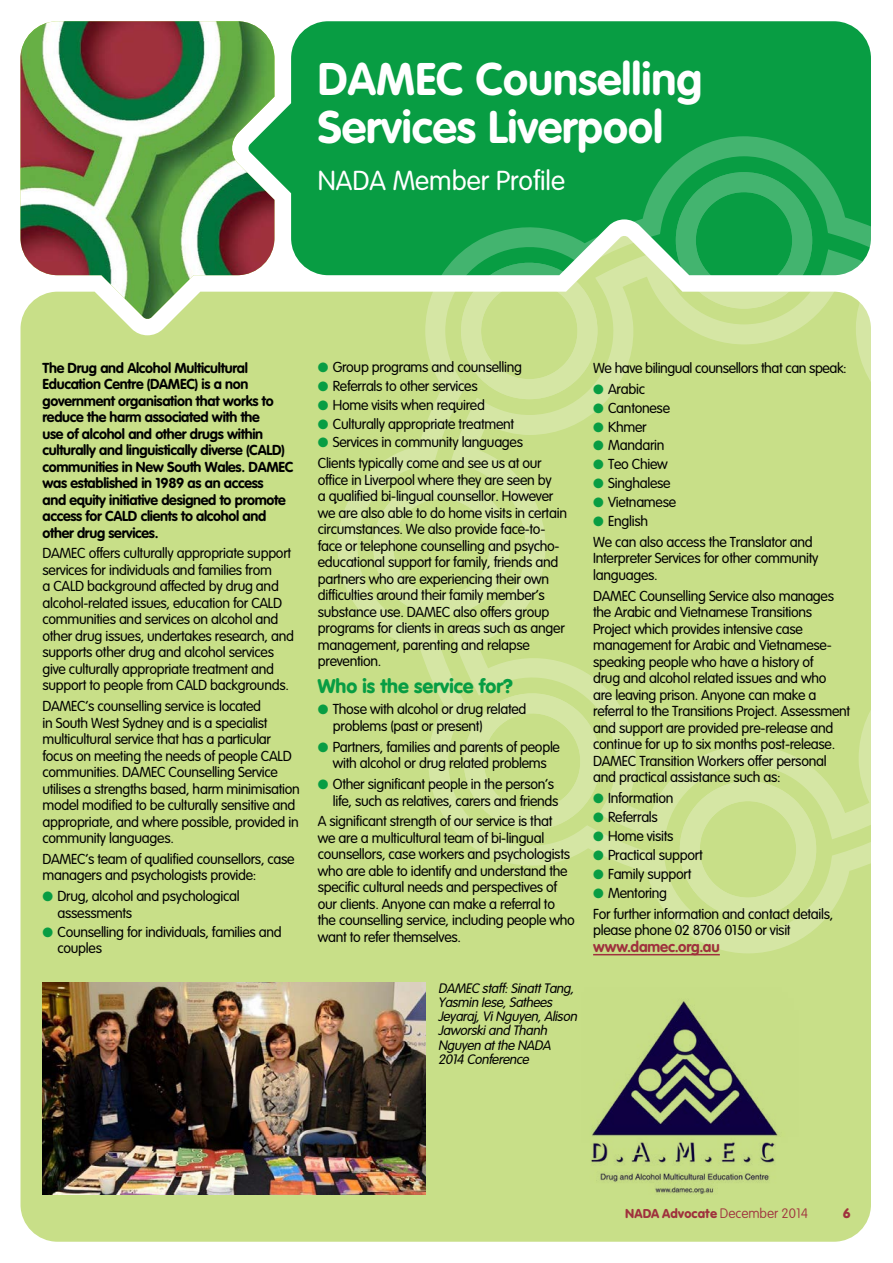
<style>
.page{position:relative;width:893px;height:1263px;background:#fff}
.page>*{position:absolute;margin:0;border:0;box-sizing:border-box;transform-origin:0 0}
.t1{font:700 45px/48px "VA Gblake";color:#fff}
.t2{font:300 27px "VA Gblake";color:#fff}
.t3{font:900 19.5px "VA Gblake";color:#089d43}
.t4{font:700 15px "VA Gblake";letter-spacing:-.01em;color:#9f313d}
.t5{font:300 14.25px/16.5px "VA Gblake";letter-spacing:-.02em;color:#000}
.t6{font:700 14.25px/16.5px "VA Gblake";letter-spacing:-.02em;color:#000}
.t7{font:italic 300 13.5px/14.2px "VA Gblake";color:#000}
.t8{font:13.5px "Vag";color:#9f313d}
.t9{font:900 13.5px "VAG Rounded";color:#9f313d}
.s1{color:#089d43}
.s2{font-family:"VAG Rounded";font-weight:100}
</style>
<div class="page">
<div style="left:274px;top:21px;width:597px;height:214px;background:#089d43"></div>
<div style="left:21px;top:235px;width:850px;height:1007px;background:#c8df88"></div>
<svg style="left:337px;top:136px;width:534px;height:818px"></svg>
<svg style="left:373px;top:256px;width:498px;height:662px;fill:#c8df88"></svg>
<svg style="left:676px;top:165px;width:136px;height:144px"></svg>
<img style="left:21px;top:21px;width:253px;height:298px">
<hr style="left:593px;top:954px;width:127px;height:1px;background:#9f313d">
<img style="left:43px;top:982px;width:383px;height:213px">
<img style="left:581px;top:987px;width:217px;height:229px">
<h1 class="t1" style="left:318px;top:54px;width:386px">DAMEC Counselling<br>Services Liverpool</h1>
<h2 class="t2" style="left:318px;top:165px;width:249px">NADA Member Profile</h2>
<p class="t6" style="left:43px;top:359px;width:252px">The Drug and Alcohol Multicultural Education Centre (DAMEC) is a non government organisation that works to reduce the harm associated with the<br>use of alcohol and other drugs within culturally and linguistically diverse (CALD) communities in New South Wales. DAMEC was established in 1989 as an access<br>and equity initiative designed to promote access for CALD clients to alcohol and other drug services.</p>
<p class="t5" style="left:43px;top:545px;width:253px">DAMEC offers culturally appropriate support services for individuals and families from<br>a CALD background affected by drug and alcohol-related issues, education for CALD communities and services on alcohol and other drug issues, undertakes research, and supports other drug and alcohol services give culturally appropriate treatment and support to people from CALD backgrounds.</p>
<p class="t5" style="left:43px;top:698px;width:259px">DAMEC’s counselling service is located<br>in South West Sydney and is a specialist multicultural service that has a particular focus on meeting the needs of people CALD communities. DAMEC Counselling Service utilises a strengths based, harm minimisation model modified to be culturally sensitive and appropriate, and where possible, provided in community languages.</p>
<p class="t5" style="left:43px;top:851px;width:254px">DAMEC’s team of qualified counsellors, case managers and psychologists provide:</p>
<p class="t5" style="left:58px;top:888px;width:184px;text-indent:-15px"><span class="s1">●</span> Drug, alcohol and psychological assessments</p>
<p class="t5" style="left:58px;top:924px;width:226px;text-indent:-15px"><span class="s1">●</span> Counselling for individuals, families and couples</p>
<p class="t5" style="left:318px;top:358px;width:206px"><span class="s1">●</span> Group programs and counselling</p>
<p class="t5" style="left:318px;top:377px;width:161px"><span class="s1">●</span> Referrals to other services</p>
<p class="t5" style="left:318px;top:396px;width:169px"><span class="s1">●</span> Home visits when required</p>
<p class="t5" style="left:318px;top:415px;width:198px"><span class="s1">●</span> Culturally appropriate treatment</p>
<p class="t5" style="left:318px;top:432px;width:225px;line-height:20.7px"><span class="s1">●</span> Services in community languages<br>Clients typically come and see us at our</p>
<p class="t5" style="left:318px;top:471px;width:251px">office in Liverpool where they are seen by<br>a qualified bi-lingual counsellor. However we are also able to do home visits in certain circumstances. We also provide face-to&shy;face or telephone counselling and psycho&shy;educational support for family, friends and partners who are experiencing their own difficulties around their family member’s substance use. DAMEC also offers group programs for clients in areas such as anger management, parenting and relapse prevention.</p>
<h3 class="t3" style="left:318px;top:674px;width:197px">Who is the service for?</h3>
<p class="t5" style="left:333px;top:701px;width:195px;text-indent:-15px"><span class="s1">●</span> Those with alcohol or drug related problems (past or present)</p>
<p class="t5" style="left:318px;top:738px;width:244px;text-align:center"><span class="s1">●</span> Partners, families and parents of people with alcohol or drug related problems</p>
<p class="t5" style="left:333px;top:776px;width:227px;text-indent:-15px"><span class="s1">●</span> Other significant people in the person’s life, such as relatives, carers and friends</p>
<p class="t5" style="left:318px;top:813px;width:258px">A significant strength of our service is that<br>we are a multicultural team of bi-lingual counsellors, case workers and psychologists who are able to identify and understand the specific cultural needs and perspectives of our clients. Anyone can make a referral to the counselling service, including people who want to refer themselves.</p>
<p class="t7" style="left:438px;top:981px;width:143px">DAMEC staff:SinattTang,<br>Yasmin Iese,Sathees<br>Jeyaraj,ViNguyen,Alison<br>Jaworskiand Thanh<br>Nguyen atthe NADA<br>2014 Conference</p>
<p class="t5" style="left:593px;top:359px;width:255px">We have bilingual counsellors that can speak:</p>
<p class="t5" style="left:593px;top:380px;width:53px"><span class="s1">●</span> Arabic</p>
<p class="t5" style="left:593px;top:399px;width:78px"><span class="s1">●</span> Cantonese</p>
<p class="t5" style="left:593px;top:418px;width:55px"><span class="s1">●</span> Khmer</p>
<p class="t5" style="left:593px;top:437px;width:73px"><span class="s1">●</span> Mandarin</p>
<p class="t5" style="left:593px;top:456px;width:76px"><span class="s1">●</span> Teo Chiew</p>
<p class="t5" style="left:593px;top:475px;width:79px"><span class="s1">●</span> Singhalese</p>
<p class="t5" style="left:593px;top:494px;width:85px"><span class="s1">●</span> Vietnamese</p>
<p class="t5" style="left:593px;top:511px;width:221px;line-height:20.7px"><span class="s1">●</span> English<br>We can also access the Translator and</p>
<p class="t5" style="left:593px;top:550px;width:227px">Interpreter Services for other community languages.</p>
<p class="t5" style="left:593px;top:587px;width:259px">DAMEC Counselling Service also manages the Arabic and Vietnamese Transitions Project which provides intensive case management for Arabic and Vietnamese&shy;speaking people who have a history of<br>drug and alcohol related issues and who<br>are leaving prison. Anyone can make a referral to the Transitions Project. Assessment and support are provided pre-release and continue for up to six months post-release.<br>DAMEC Transition Workers offer personal and practical assistance such as:</p>
<p class="t5" style="left:593px;top:790px;width:82px"><span class="s1">●</span> Information</p>
<p class="t5" style="left:593px;top:809px;width:66px"><span class="s1">●</span> Referrals</p>
<p class="t5" style="left:593px;top:828px;width:82px"><span class="s1">●</span> Home visits</p>
<p class="t5" style="left:593px;top:847px;width:111px"><span class="s1">●</span> Practical support</p>
<p class="t5" style="left:593px;top:866px;width:100px"><span class="s1">●</span> Family support</p>
<p class="t5" style="left:593px;top:882px;width:242px;line-height:20.7px"><span class="s1">●</span> Mentoring<br>For further information and contact details,</p>
<p class="t5" style="left:593px;top:922px;width:199px">please phone 02 8706 0150 or visit</p>
<p class="t4" style="left:593px;top:937px;width:128px">www.damec.org.au</p>
<p class="t8" style="left:625px;top:1205px;width:184px">NADA Advocate <span class="s2">December 2014</span></p>
<p class="t9" style="left:843px;top:1205px;width:9px">6</p>
</div>
